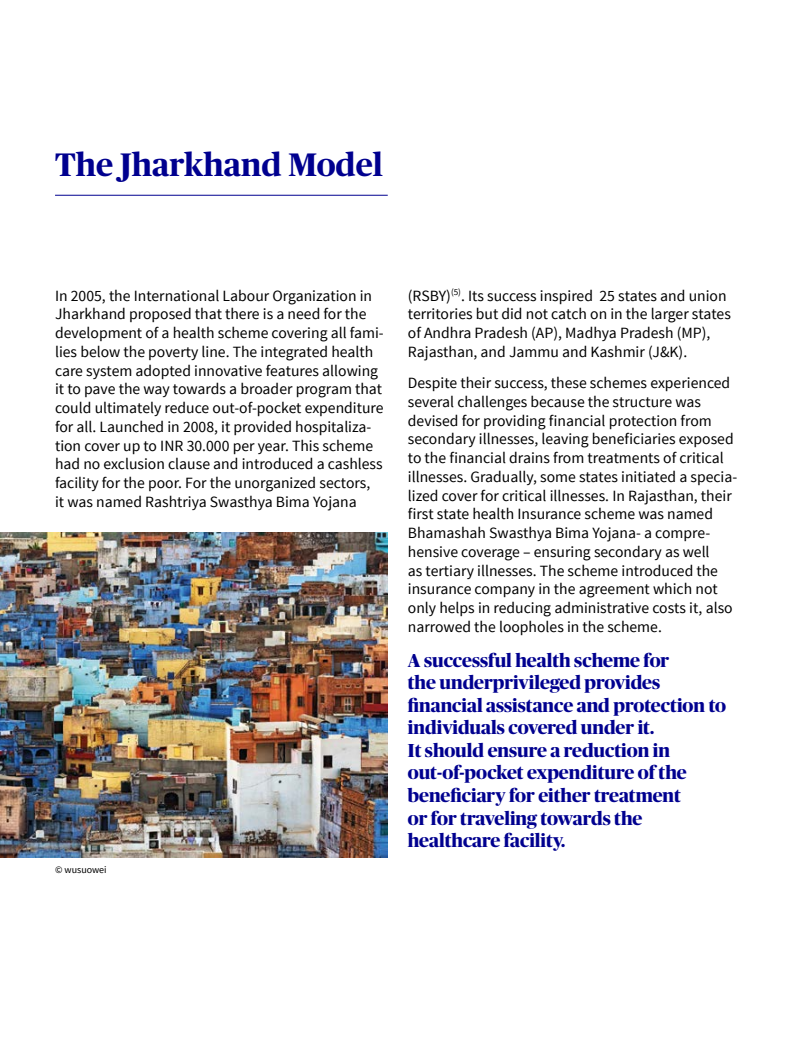
<style>
.page{position:relative;width:797px;height:1063px;background:#fff}
.page>*{position:absolute;margin:0;border:0;box-sizing:border-box;transform-origin:0 0}
.t1{font:700 32.5px "Publico Headline";color:#00008f}
.t2{font:700 18.75px/22.5px "Publico Banner";color:#00008f}
.t3{font:15.62px/18.8px "Source Sans Pro";color:#000}
.t4{font:10px "Source Sans Pro";color:#000}
</style>
<div class="page">
<hr style="left:55px;top:195px;width:332px;height:1px;background:#00008f">
<img style="left:0;top:532px;width:387px;height:325px">
<h1 class="t1" style="left:55px;top:141px;width:329px">The Jharkhand Model</h1>
<p class="t3" style="left:55px;top:286px;width:330px">In 2005, the International Labour Organization in Jharkhand proposed that there is a need for the development of a health scheme covering all fami&shy;lies below the poverty line. The integrated health care system adopted innovative features allowing it to pave the way towards a broader program that could ultimately reduce out-of-pocket expenditure for all. Launched in 2008, it provided hospitaliza&shy;tion cover up to INR 30.000 per year. This scheme had no exclusion clause and introduced a cashless facility for the poor. For the unorganized sectors,<br>it was named Rashtriya Swasthya Bima Yojana</p>
<p class="t3" style="left:408px;top:286px;width:324px">(RSBY)<sup>(5)</sup>. Its success inspired 25 states and union territories but did not catch on in the larger states of Andhra Pradesh (AP), Madhya Pradesh (MP), Rajasthan, and Jammu and Kashmir (J&amp;K).</p>
<p class="t3" style="left:408px;top:374px;width:331px">Despite their success, these schemes experienced several challenges because the structure was devised for providing financial protection from secondary illnesses, leaving beneficiaries exposed to the financial drains from treatments of critical illnesses. Gradually, some states initiated a specia&shy;lized cover for critical illnesses. In Rajasthan, their first state health Insurance scheme was named Bhamashah Swasthya Bima Yojana- a compre&shy;hensive coverage – ensuring secondary as well<br>as tertiary illnesses. The scheme introduced the insurance company in the agreement which not only helps in reducing administrative costs it, also narrowed the loopholes in the scheme.</p>
<p class="t2" style="left:408px;top:648px;width:320px">A successful health scheme for<br>the underprivileged provides financial assistance and protection to individuals covered under it.<br>It should ensure a reduction in out-of-pocket expenditure of the beneficiary for either treatment<br>or for traveling towards the healthcare facility.</p>
<p class="t4" style="left:55px;top:863px;width:53px">© wusuowei</p>
</div>
